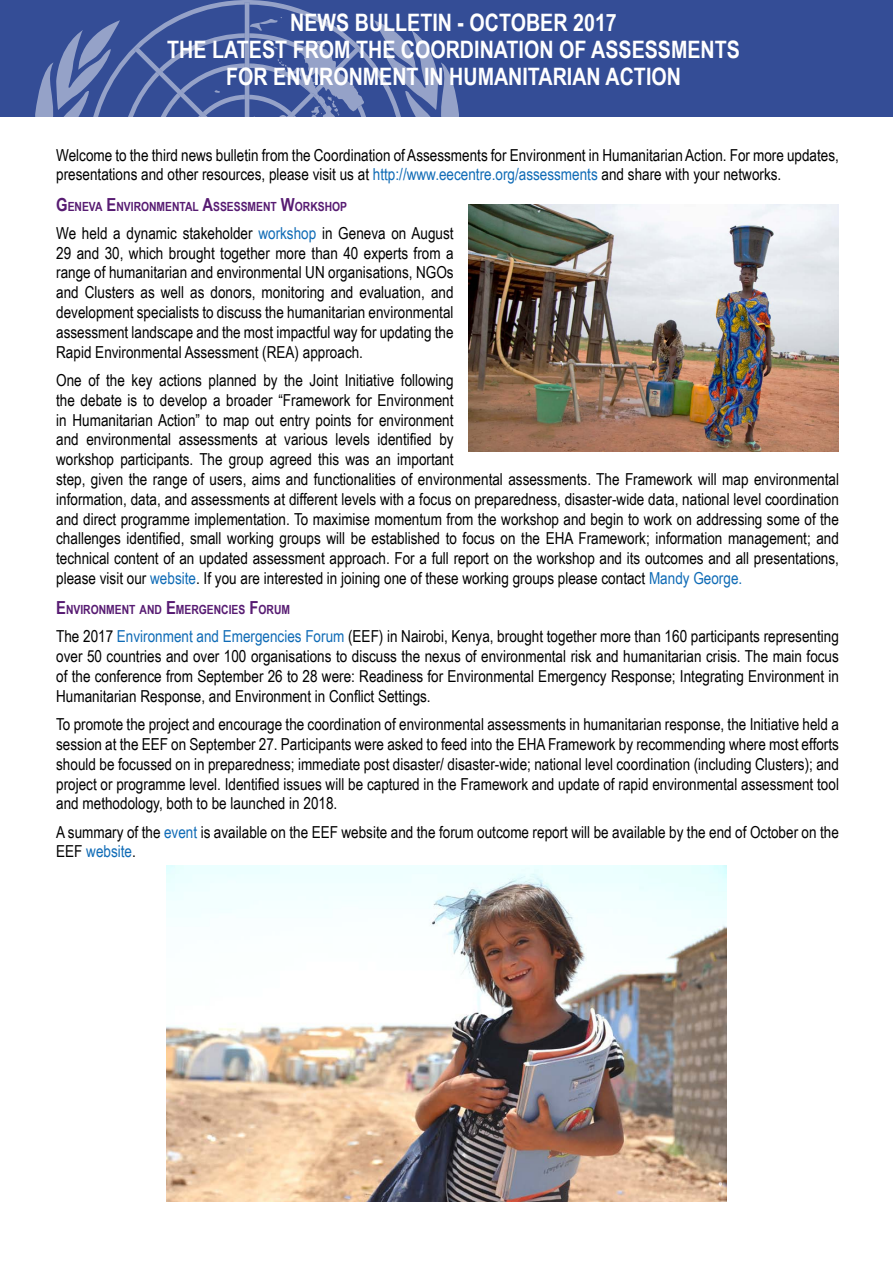
<style>
.page{position:relative;width:893px;height:1263px;background:#fff}
.page>*{position:absolute;margin:0;border:0;box-sizing:border-box;transform-origin:0 0}
.t1{font:700 24px "Arial Narrow";color:#fff}
.t2{font:16.5px/19.8px "Arial Narrow";color:#000}
.t3{font:700 12.6px "Arial Narrow";color:#571b72}
.s1{color:#0f6bb6}
.s2{font-size:18px}
</style>
<div class="page">
<div style="left:0;top:0;width:893px;height:116px;background:#344d96"></div>
<svg style="left:371px;top:20px;width:102px;height:295px"></svg>
<svg style="left:35px;top:2px;width:329px;height:115px"></svg>
<img style="left:469px;top:205px;width:370px;height:246px">
<img style="left:167px;top:865px;width:559px;height:336px">
<h1 class="t1" style="left:290px;top:5px;width:328px">NEWS BULLETIN - OCTOBER 2017</h1>
<h1 class="t1" style="left:167px;top:32px;width:83px">THE LATEST</h1>
<h1 class="t1" style="left:293px;top:32px;width:124px">FROM THECOOR</h1>
<h1 class="t1" style="left:460px;top:32px;width:59px">DINATION</h1>
<h1 class="t1" style="left:559px;top:32px;width:61px">OF ASSESS</h1>
<h1 class="t1" style="left:671px;top:32px;width:30px">MENTS</h1>
<h1 class="t1" style="left:226px;top:59px;width:101px">FOR ENVIRON</h1>
<h1 class="t1" style="left:363px;top:59px;width:30px">MENT</h1>
<h1 class="t1" style="left:424px;top:59px;width:209px">IN HUMANITARIAN ACTION</h1>
<p class="t2" style="left:56px;top:144px;width:784px">Welcome to the third news bulletin from the Coordination of Assessments for Environment in Humanitarian Action. For more updates, presentations and other resources, please visit us at <span class="s1">http://www.eecentre.org/assessments</span> and share with your networks.</p>
<p class="t3" style="left:56px;top:197px;width:292px"><span class="s2">G</span>ENEVA <span class="s2">E</span>NVIRONMENTAL <span class="s2">A</span>SSESSMENT <span class="s2">W</span>ORKSHOP</p>
<p class="t2" style="left:56px;top:222px;width:399px;text-align:justify">We held a dynamic stakeholder <span class="s1">workshop</span> in Geneva on August 29 and 30, which brought together more than 40 experts from a range of humanitarian and environmental UN organisations, NGOs and Clusters as well as donors, monitoring and evaluation, and development specialists to discuss the humanitarian environmental assessment landscape and the most impactful way for updating the Rapid Environmental Assessment (REA) approach.</p>
<p class="t2" style="left:56px;top:370px;width:784px">One of the key actions planned by the Joint Initiative following<br>the debate is to develop a broader “Framework for Environment<br>in Humanitarian Action” to map out entry points for environment<br>and environmental assessments at various levels identified by<br>workshop participants. The group agreed this was an important<br>step, given the range of users, aims and functionalities of environmental assessments. The Framework will map environmental information, data, and assessments at different levels with a focus on preparedness, disaster-wide data, national level coordination and direct programme implementation. To maximise momentum from the workshop and begin to work on addressing some of the challenges identified, small working groups will be established to focus on the EHA Framework; information management; and technical content of an updated assessment approach. For a full report on the workshop and its outcomes and all presentations, please visit our <span class="s1">website</span>. If you are interested in joining one of these working groups please contact <span class="s1">Mandy George.</span></p>
<p class="t3" style="left:56px;top:600px;width:235px"><span class="s2">E</span>NVIRONMENT AND <span class="s2">E</span>MERGENCIES <span class="s2">F</span>ORUM</p>
<p class="t2" style="left:56px;top:626px;width:784px;text-align:justify">The 2017 <span class="s1">Environment and Emergencies Forum</span> (EEF) in Nairobi, Kenya, brought together more than 160 participants representing over 50 countries and over 100 organisations to discuss the nexus of environmental risk and humanitarian crisis. The main focus of the conference from September 26 to 28 were: Readiness for Environmental Emergency Response; Integrating Environment in Humanitarian Response, and Environment in Conflict Settings.</p>
<p class="t2" style="left:56px;top:714px;width:784px;text-align:justify">To promote the project and encourage the coordination of environmental assessments in humanitarian response, the Initiative held a session at the EEF on September 27. Participants were asked to feed into the EHA Framework by recommending where most efforts should be focussed on in preparedness; immediate post disaster/ disaster-wide; national level coordination (including Clusters); and project or programme level. Identified issues will be captured in the Framework and update of rapid environmental assessment tool and methodology, both to be launched in 2018.</p>
<p class="t2" style="left:56px;top:821px;width:784px">A summary of the <span class="s1">event</span> is available on the EEF website and the forum outcome report will be available by the end of October on the<br>EEF <span class="s1">website</span>.</p>
</div>
